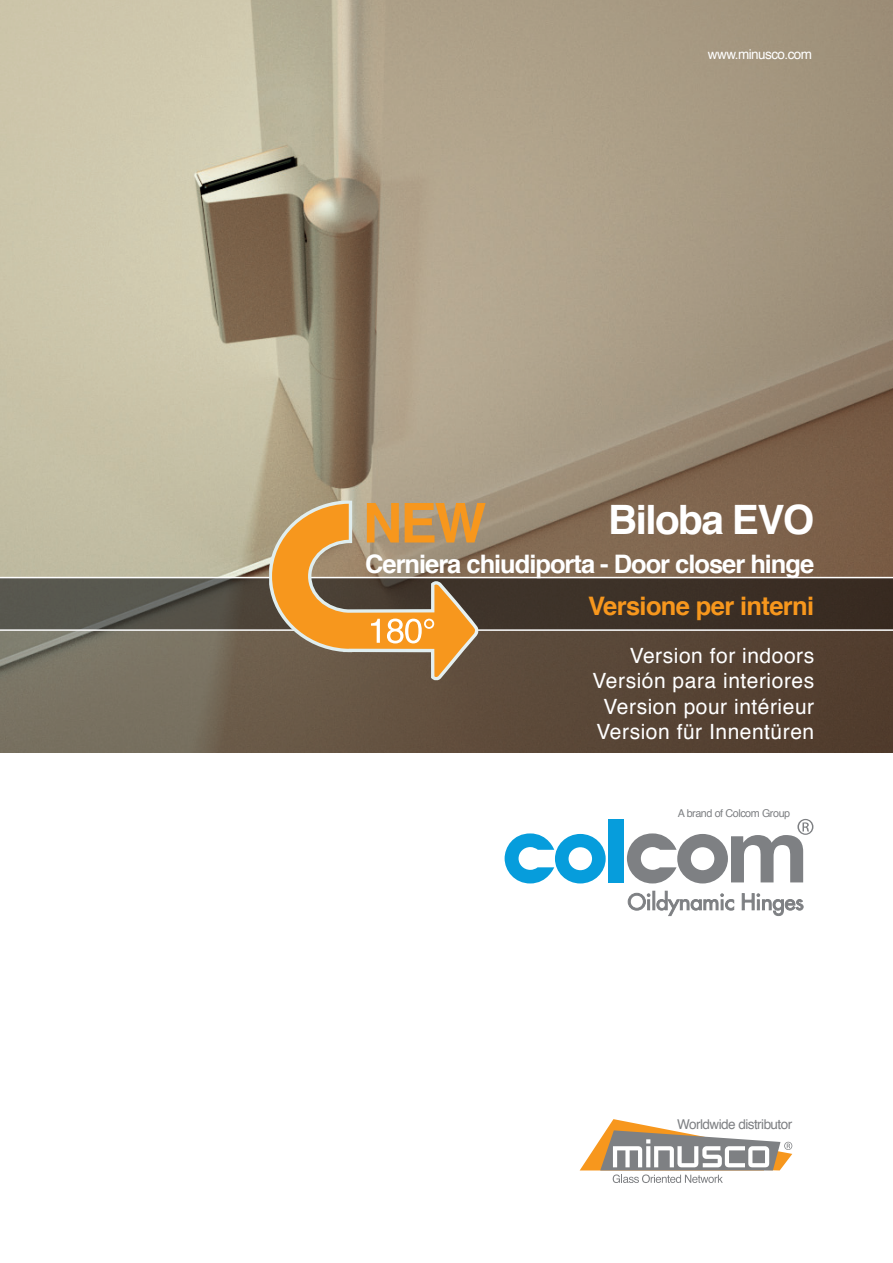
<style>
.page{position:relative;width:893px;height:1263px;background:#fff}
.page>*{position:absolute;margin:0;border:0;box-sizing:border-box;transform-origin:0 0}
.t1{font:700 40.5px "Helvetica";letter-spacing:-.04em;color:#fff}
.t2{font:700 25.5px "Helvetica";letter-spacing:-.04em;color:#fff}
.t3{font:700 25.5px "Helvetica";letter-spacing:-.025em;color:#f7971d}
.t4{font:21px/25.5px "Helvetica";letter-spacing:.025em;color:#fff;text-align:right}
.t5{font:13.5px "Helvetica";letter-spacing:-.04em;color:#7e8083}
.t6{font:13.5px "Helvetica";letter-spacing:-.04em;color:#fff}
.t7{font:10.8px "Helvetica";letter-spacing:-.04em;color:#7e8083}
</style>
<div class="page">
<img style="left:0;top:0;width:893px;height:577px">
<div style="left:0;top:577px;width:893px;height:176px;background:linear-gradient(to right,#7d7564,#4b3425)"></div>
<svg style="left:0;top:578px;width:893px;height:51px;background:#463e35"></svg>
<hr style="left:0;top:629px;width:893px;height:2px;background:#fff">
<hr style="left:0;top:577px;width:893px;height:1px;background:#fff">
<div style="left:609px;top:819px;width:15px;height:63px;background:#069ddc"></div>
<svg style="left:505px;top:833px;width:101px;height:50px"></svg>
<svg style="left:627px;top:819px;width:186px;height:64px"></svg>
<svg style="left:628px;top:891px;width:106px;height:25px"></svg>
<svg style="left:742px;top:893px;width:61px;height:23px"></svg>
<svg style="left:269px;top:501px;width:217px;height:179px;background:#ae854f"></svg>
<svg style="left:580px;top:1119px;width:212px;height:64px"></svg>
<p class="t6" style="left:708px;top:44px;width:106px">www.minusco.com</p>
<h1 class="t1" style="left:608px;top:487px;width:207px">Biloba EVO</h1>
<p class="t2" style="left:365px;top:543px;width:451px">Cerniera chiudiporta - Door closer hinge</p>
<p class="t3" style="left:588px;top:585px;width:227px">Versione per interni</p>
<p class="t4" style="left:593px;top:643px;width:223px">Version for indoors<br>Versión para interiores<br>Version pour intérieur<br>Version für Innentüren</p>
<p class="t7" style="left:678px;top:804px;width:114px">A brand of Colcom Group</p>
<p class="t5" style="left:677px;top:1113px;width:116px">Worldwide distributor</p>
</div>
